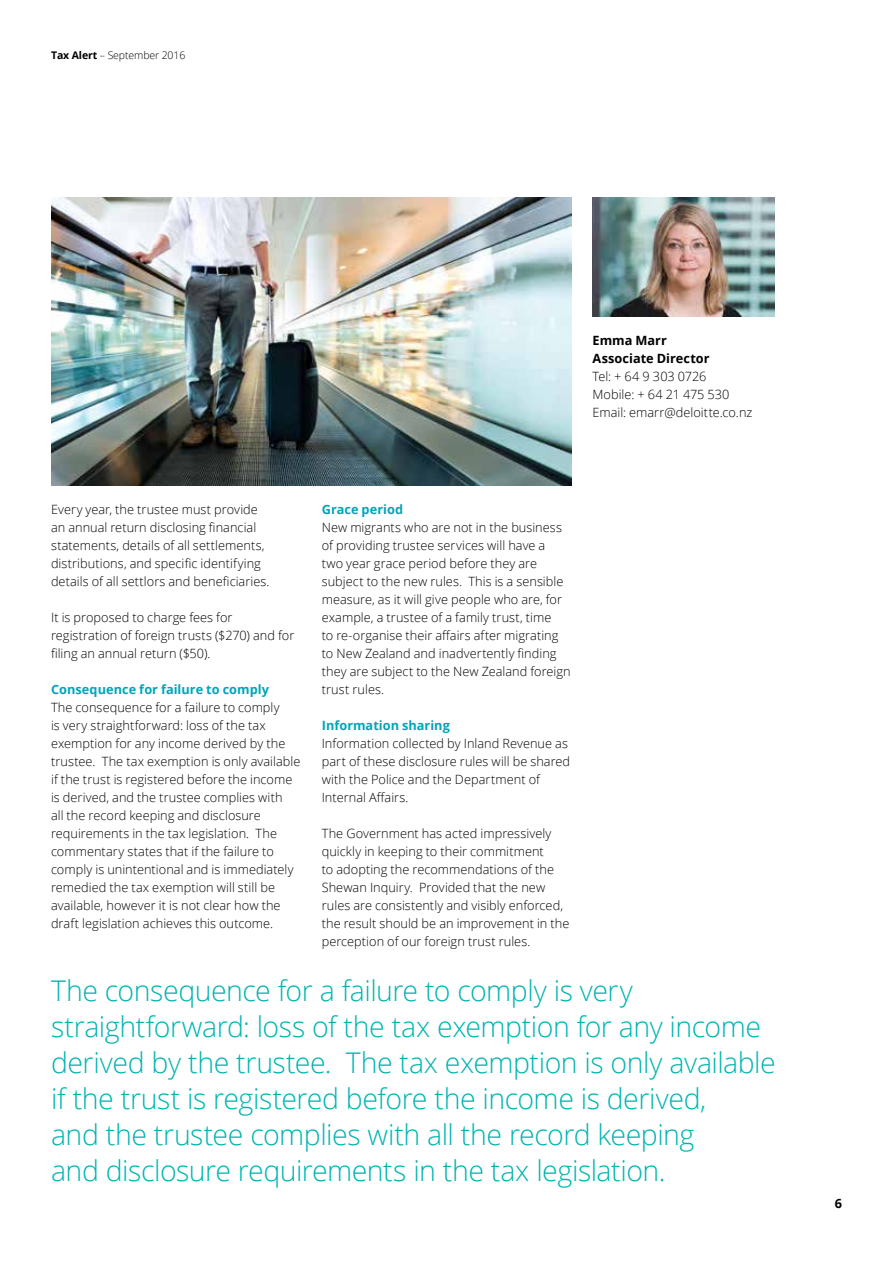
<style>
.page{position:relative;width:893px;height:1263px;background:#fff}
.page>*{position:absolute;margin:0;border:0;box-sizing:border-box;transform-origin:0 0}
.t1{font:300 28.5px/36px "Open Sans";letter-spacing:-.015em;color:#00b5af}
.t2{font:300 12.75px/18px "Open Sans";letter-spacing:.005em;color:#000}
.t3{font:700 12.75px "Open Sans";color:#00a5b8}
.t4{font:700 12.75px/18px "Open Sans";color:#000}
.t5{font:300 10.5px "Open Sans";letter-spacing:-.01em;color:#000}
.s1{font-weight:700}
</style>
<div class="page">
<img style="left:593px;top:198px;width:181px;height:119px">
<img style="left:51px;top:198px;width:520px;height:288px">
<p class="t5" style="left:51px;top:48px;width:136px"><span class="s1">Tax Alert</span> – September 2016</p>
<p class="t4" style="left:592px;top:331px;width:119px">Emma Marr<br>Associate Director</p>
<p class="t2" style="left:592px;top:367px;width:161px">Tel: + 64 9 303 0726<br>Mobile: + 64 21 475 530<br>Email: emarr@deloitte.co.nz</p>
<p class="t2" style="left:51px;top:500px;width:220px">Every year, the trustee must provide an annual return disclosing financial statements, details of all settlements, distributions, and specific identifying details of all settlors and beneficiaries.</p>
<p class="t2" style="left:51px;top:608px;width:245px">It is proposed to charge fees for registration of foreign trusts ($270) and for filing an annual return ($50).</p>
<p class="t3" style="left:51px;top:680px;width:220px">Consequence for failure to comply</p>
<p class="t2" style="left:51px;top:698px;width:251px">The consequence for a failure to comply<br>is very straightforward: loss of the tax exemption for any income derived by the trustee. The tax exemption is only available if the trust is registered before the income is derived, and the trustee complies with<br>all the record keeping and disclosure requirements in the tax legislation. The commentary states that if the failure to comply is unintentional and is immediately remedied the tax exemption will still be available, however it is not clear how the draft legislation achieves this outcome.</p>
<p class="t3" style="left:322px;top:500px;width:83px">Grace period</p>
<p class="t2" style="left:322px;top:518px;width:251px">New migrants who are not in the business of providing trustee services will have a<br>two year grace period before they are subject to the new rules. This is a sensible measure, as it will give people who are, for example, a trustee of a family trust, time<br>to re-organise their affairs after migrating to New Zealand and inadvertently finding they are subject to the New Zealand foreign trust rules.</p>
<p class="t3" style="left:322px;top:716px;width:130px">Information sharing</p>
<p class="t2" style="left:322px;top:734px;width:250px">Information collected by Inland Revenue as part of these disclosure rules will be shared with the Police and the Department of Internal Affairs.</p>
<p class="t2" style="left:322px;top:824px;width:249px">The Government has acted impressively quickly in keeping to their commitment<br>to adopting the recommendations of the Shewan Inquiry. Provided that the new rules are consistently and visibly enforced, the result should be an improvement in the perception of our foreign trust rules.</p>
<p class="t1" style="left:51px;top:972px;width:726px">The consequence for a failure to comply is very straightforward: loss of the tax exemption for any income derived by the trustee. The tax exemption is only available if the trust is registered before the income is derived,<br>and the trustee complies with all the record keeping<br>and disclosure requirements in the tax legislation.</p>
<p class="t4" style="left:835px;top:1194px;width:9px">6</p>
</div>
